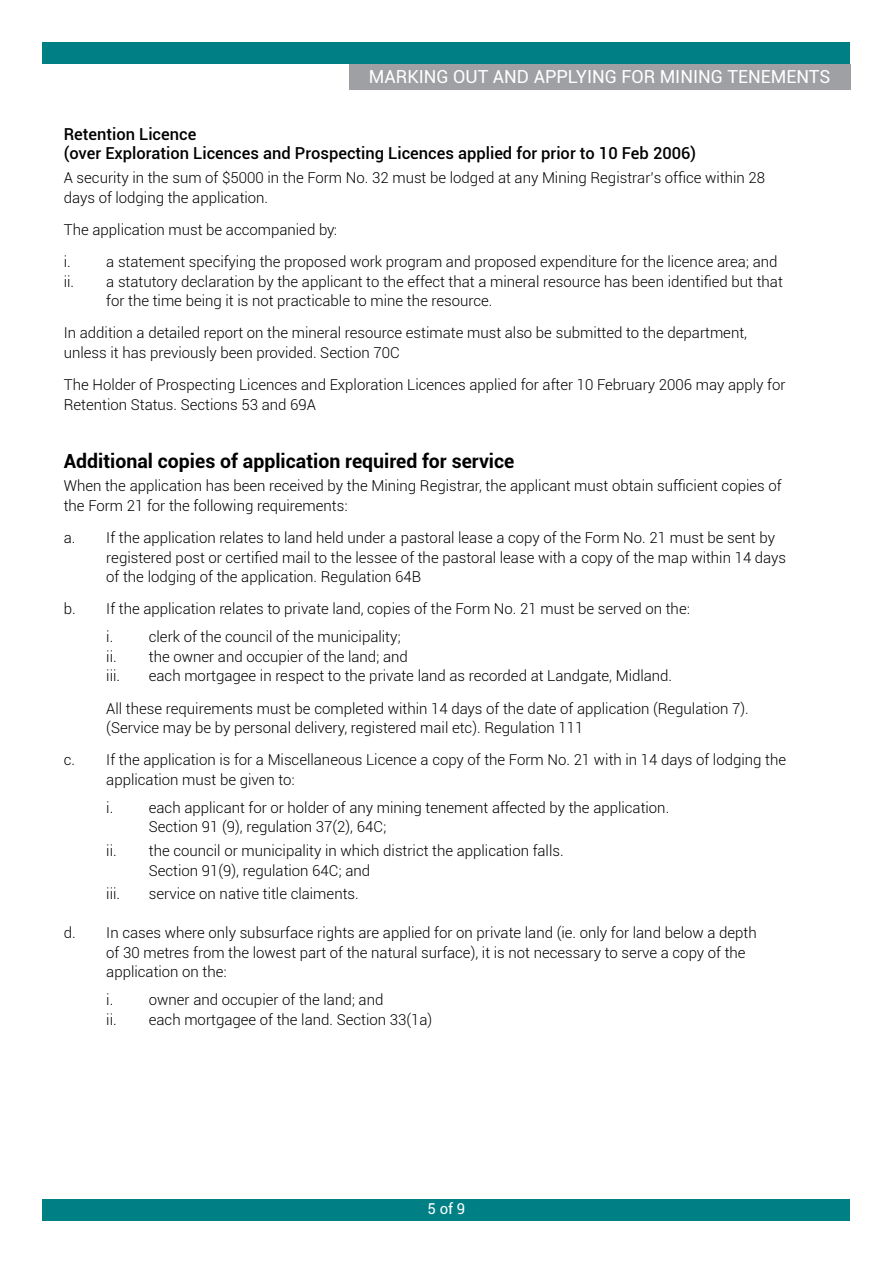
<style>
.page{position:relative;width:893px;height:1263px;background:#fff}
.page>*{position:absolute;margin:0;border:0;box-sizing:border-box;transform-origin:0 0}
._1__Heading{font:700 19.5px "Roboto";color:#000}
.t1{font:18px "Roboto";color:#fff}
._2__Sub_Heading{font:500 16.5px/19.5px "Roboto";color:#000}
.t2{font:300 15px/19.5px "Roboto";color:#000}
.t3{font:15px "Roboto";color:#fff}
</style>
<div class="page">
<div style="left:43px;top:43px;width:807px;height:21px;background:#008084"></div>
<div style="left:349px;top:64px;width:501px;height:25px;background:#9d9fa2"></div>
<div style="left:43px;top:1199px;width:807px;height:21px;background:#008084"></div>
<p class="t1" style="left:369px;top:64px;width:463px">MARKING OUT AND APPLYING FOR MINING TENEMENTS</p>
<h2 class="_2__Sub_Heading" style="left:64px;top:124px;width:634px">Retention Licence<br>(over Exploration Licences and Prospecting Licences applied for prior to 10 Feb 2006)</h2>
<p class="t2" style="left:64px;top:168px;width:703px">A security in the sum of $5000 in the Form No. 32 must be lodged at any Mining Registrar’s office within 28 days of lodging the application.</p>
<p class="t2" style="left:64px;top:219px;width:275px">The application must be accompanied by:</p>
<p class="t2" style="left:64px;top:252px;width:715px">i. a statement specifying the proposed work program and proposed expenditure for the licence area; and</p>
<p class="t2" style="left:106px;top:271px;width:678px;text-indent:-43px">ii. a statutory declaration by the applicant to the effect that a mineral resource has been identified but that for the time being it is not practicable to mine the resource.</p>
<p class="t2" style="left:64px;top:323px;width:685px">In addition a detailed report on the mineral resource estimate must also be submitted to the department, unless it has previously been provided. Section 70C</p>
<p class="t2" style="left:64px;top:375px;width:723px">The Holder of Prospecting Licences and Exploration Licences applied for after 10 February 2006 may apply for<br>Retention Status. Sections 53 and 69A</p>
<h1 class="_1__Heading" style="left:64px;top:447px;width:452px">Additional copies of application required for service</h1>
<p class="t2" style="left:64px;top:476px;width:719px">When the application has been received by the Mining Registrar, the applicant must obtain sufficient copies of the Form 21 for the following requirements:</p>
<p class="t2" style="left:106px;top:527px;width:681px;text-indent:-43px">a. If the application relates to land held under a pastoral lease a copy of the Form No. 21 must be sent by registered post or certified mail to the lessee of the pastoral lease with a copy of the map within 14 days of the lodging of the application. Regulation 64B</p>
<p class="t2" style="left:64px;top:599px;width:628px">b. If the application relates to private land, copies of the Form No. 21 must be served on the:</p>
<p class="t2" style="left:106px;top:627px;width:296px">i. clerk of the council of the municipality;</p>
<p class="t2" style="left:106px;top:646px;width:303px">ii. the owner and occupier of the land; and</p>
<p class="t2" style="left:106px;top:666px;width:15px">iii.</p>
<p class="t2" style="left:149px;top:666px;width:525px">each mortgagee in respect to the private land as recorded at Landgate, Midland.</p>
<p class="t2" style="left:106px;top:698px;width:644px">All these requirements must be completed within 14 days of the date of application (Regulation 7). (Service may be by personal delivery, registered mail etc). Regulation 111</p>
<p class="t2" style="left:106px;top:750px;width:681px;text-indent:-43px">c. If the application is for a Miscellaneous Licence a copy of the Form No. 21 with in 14 days of lodging the application must be given to:</p>
<p class="t2" style="left:106px;top:797px;width:564px">i. each applicant for or holder of any mining tenement affected by the application.</p>
<p class="t2" style="left:149px;top:817px;width:239px">Section 91 (9), regulation 37(2), 64C;</p>
<p class="t2" style="left:106px;top:840px;width:459px">ii. the council or municipality in which district the application falls.</p>
<p class="t2" style="left:149px;top:860px;width:223px">Section 91(9), regulation 64C; and</p>
<p class="t2" style="left:106px;top:884px;width:15px">iii.</p>
<p class="t2" style="left:149px;top:884px;width:211px">service on native title claiments.</p>
<p class="t2" style="left:106px;top:923px;width:652px;text-indent:-43px">d. In cases where only subsurface rights are applied for on private land (ie. only for land below a depth of 30 metres from the lowest part of the natural surface), it is not necessary to serve a copy of the application on the:</p>
<p class="t2" style="left:106px;top:990px;width:279px">i. owner and occupier of the land; and</p>
<p class="t2" style="left:106px;top:1009px;width:327px">ii. each mortgagee of the land. Section 33(1a)</p>
<p class="t3" style="left:428px;top:1198px;width:39px">5 of 9</p>
</div>
